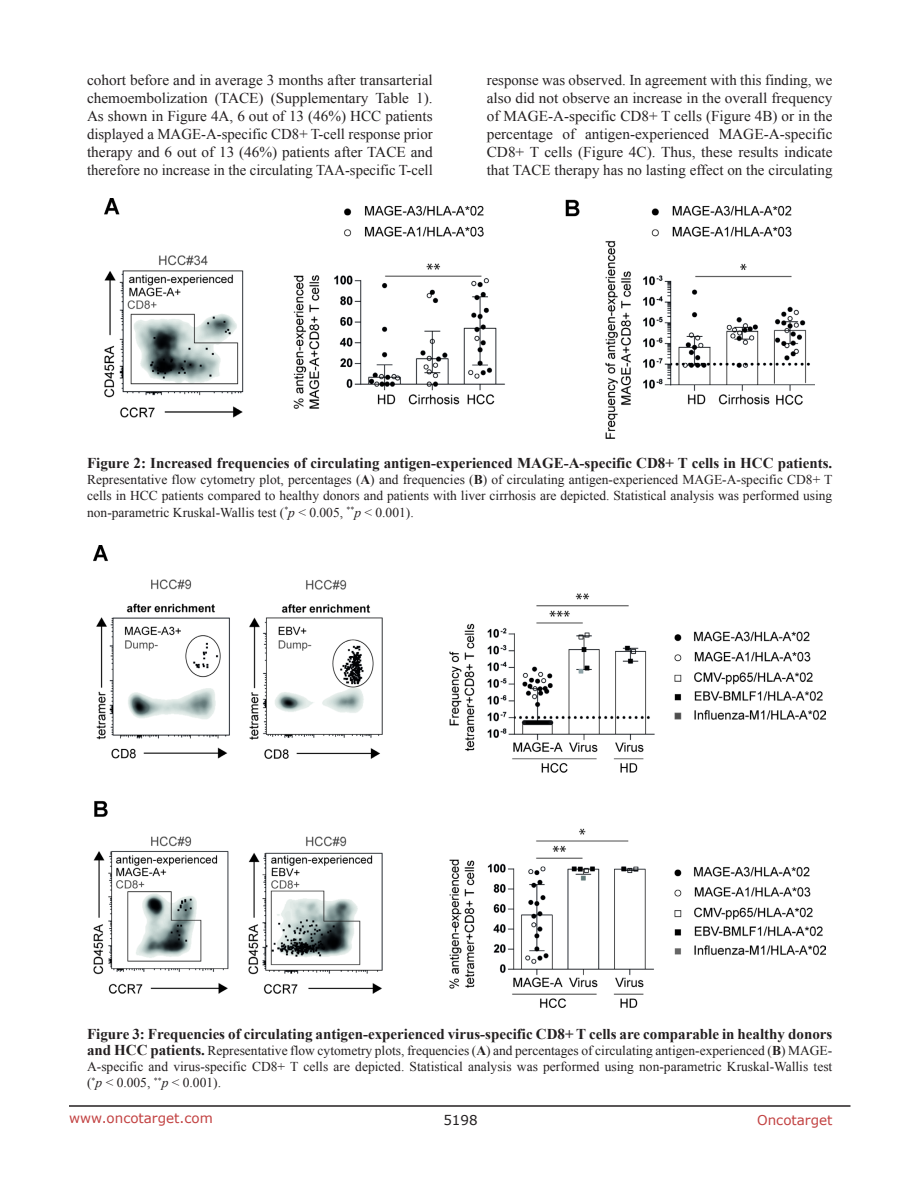
<style>
.page{position:relative;width:918px;height:1188px;background:#fff}
.page>*{position:absolute;margin:0;border:0;box-sizing:border-box;transform-origin:0 0}
.BodyText{font:15px/18px "Times New Roman";color:#231f20;text-align:justify}
.Figuretrx{font:700 15px "Times New Roman";color:#231f20}
.Figuretrx-2{font:13.5px/16.2px "Times New Roman";color:#231f20;text-align:justify}
.t1{font:13.5px "Verdana";color:#c24141}
.t2{font:13.5px "Verdana";color:#231f20}
.s1{font-weight:700}
.s2{font-style:italic}
.s3{font-weight:700;font-size:15px}
</style>
<div class="page">
<hr style="left:69px;top:1105px;width:781px;height:2px;background:#231f20">
<img style="left:105px;top:199px;width:710px;height:240px">
<img style="left:94px;top:546px;width:732px;height:462px">
<p class="BodyText" style="left:87px;top:71px;width:347px">cohort before and in average 3 months after transarterial chemoembolization (TACE) (Supplementary Table 1).<br>As shown in Figure 4A, 6 out of 13 (46%) HCC patients displayed a MAGE-A-specific CD8+ T-cell response prior therapy and 6 out of 13 (46%) patients after TACE and therefore no increase in the circulating TAA-specific T-cell</p>
<p class="BodyText" style="left:487px;top:71px;width:347px">response was observed. In agreement with this finding, we also did not observe an increase in the overall frequency of MAGE-A-specific CD8+ T cells (Figure 4B) or in the percentage of antigen-experienced MAGE-A-specific CD8+ T cells (Figure 4C). Thus, these results indicate that TACE therapy has no lasting effect on the circulating</p>
<p class="Figuretrx" style="left:87px;top:453px;width:747px">Figure 2: Increased frequencies of circulating antigen-experienced MAGE-A-specific CD8+ T cells in HCC patients.</p>
<p class="Figuretrx-2" style="left:87px;top:471px;width:747px">Representative flow cytometry plot, percentages (<span class="s1">A</span>) and frequencies (<span class="s1">B</span>) of circulating antigen-experienced MAGE-A-specific CD8+ T cells in HCC patients compared to healthy donors and patients with liver cirrhosis are depicted. Statistical analysis was performed using non-parametric Kruskal-Wallis test (<sup>*</sup><span class="s2">p</span> &lt; 0.005, <sup>**</sup><span class="s2">p</span> &lt; 0.001).</p>
<p class="Figuretrx" style="left:87px;top:1023px;width:747px">Figure 3: Frequencies of circulating antigen-experienced virus-specific CD8+ T cells are comparable in healthy donors</p>
<p class="Figuretrx-2" style="left:87px;top:1042px;width:747px"><span class="s3">and HCC patients.</span> Representative flow cytometry plots, frequencies (<span class="s1">A</span>) and percentages of circulating antigen-experienced (<span class="s1">B</span>) MAGE-A-specific and virus-specific CD8+ T cells are depicted. Statistical analysis was performed using non-parametric Kruskal-Wallis test (<sup>*</sup><span class="s2">p</span> &lt; 0.005, <sup>**</sup><span class="s2">p</span> &lt; 0.001).</p>
<p class="t1" style="left:69px;top:1109px;width:145px">www.oncotarget.com</p>
<p class="t2" style="left:443px;top:1111px;width:36px">5198</p>
<p class="t1" style="left:757px;top:1111px;width:77px">Oncotarget</p>
</div>
